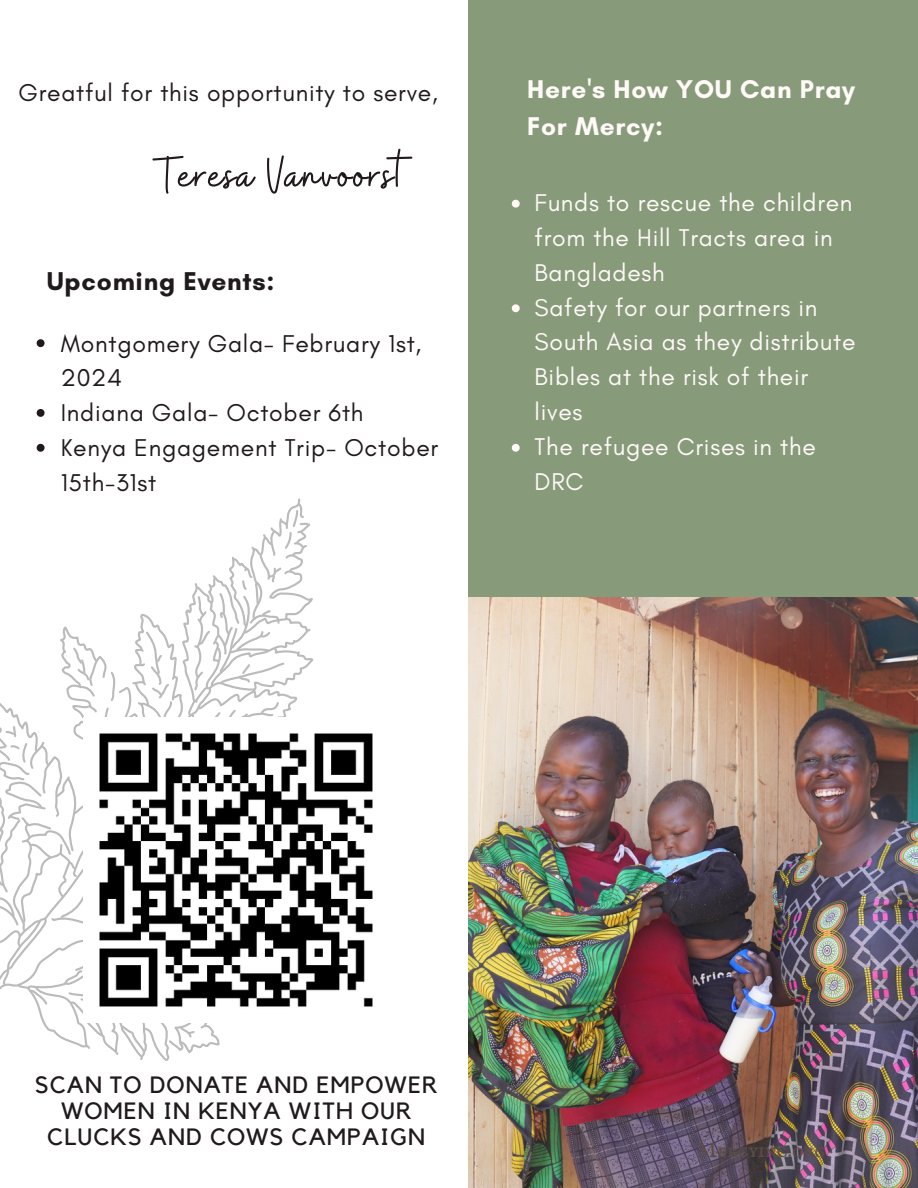
<style>
.page{position:relative;width:918px;height:1188px;background:#fff}
.page>*{position:absolute;margin:0;border:0;box-sizing:border-box;transform-origin:0 0}
.t1{font:53.1px "Buffalo";letter-spacing:.03em;color:#201a1c}
.t2{font:700 26.25px "Glacial Indifference";letter-spacing:.03em;color:#201a1c}
.t3{font:700 26.1px/37.2px "Glacial Indifference";letter-spacing:.03em;color:#fff9f8}
.t4{font:24.75px/34.8px "Glacial Indifference";letter-spacing:.03em;color:#201a1c}
.t5{font:24.6px/34.8px "Glacial Indifference";letter-spacing:.03em;color:#fff9f8}
.t6{font:24.6px "Glacial Indifference";letter-spacing:.03em;color:#201a1c}
.t7{font:23.55px/25.8px "Kollektif";letter-spacing:.045em;color:#201a1c;text-align:center}
.t8{font:21.75px "IM FELL English SC";color:#5d4d46}
</style>
<div class="page">
<div style="left:468px;top:0;width:450px;height:1184px;background:#879b7a"></div>
<img style="left:468px;top:598px;width:450px;height:590px">
<svg style="left:0;top:498px;width:314px;height:563px"></svg>
<img style="left:84px;top:717px;width:289px;height:305px">
<svg style="left:37px;top:339px;width:8px;height:8px"></svg>
<svg style="left:37px;top:409px;width:8px;height:8px"></svg>
<svg style="left:37px;top:444px;width:8px;height:8px"></svg>
<svg style="left:512px;top:200px;width:8px;height:8px"></svg>
<svg style="left:512px;top:304px;width:8px;height:8px"></svg>
<svg style="left:512px;top:444px;width:8px;height:8px"></svg>
<p class="t6" style="left:19px;top:78px;width:421px">Greatful for this opportunity to serve,</p>
<p class="t1" style="left:155px;top:141px;width:251px">Teresa Vanvoorst</p>
<p class="t2" style="left:47px;top:265px;width:229px">Upcoming Events:</p>
<p class="t4" style="left:61px;top:326px;width:362px">Montgomery Gala- February 1st,<br>2024</p>
<h3 class="t4" style="left:61px;top:395px;width:304px">Indiana Gala- October 6th</h3>
<h1 class="t4" style="left:61px;top:430px;width:379px">Kenya Engagement Trip- October<br>15th-31st</h1>
<p class="t3" style="left:527px;top:70px;width:330px">Here's How YOU Can Pray<br>For Mercy:</p>
<h2 class="t5" style="left:535px;top:185px;width:319px">Funds to rescue the children from the Hill Tracts area in<br>Bangladesh</h2>
<p class="t5" style="left:535px;top:290px;width:322px">Safety for our partners in<br>South Asia as they distribute<br>Bibles at the risk of their lives</p>
<p class="t5" style="left:535px;top:429px;width:283px">The refugee Crises in the<br>DRC</p>
<p class="t7" style="left:35px;top:1073px;width:404px">SCAN TO DONATE AND EMPOWER<br>WOMEN IN KENYA WITH OUR<br>CLUCKS AND COWS CAMPAIGN</p>
<h2 class="t8" style="left:697px;top:1137px;width:130px">Mercyinc.org</h2>
</div>
